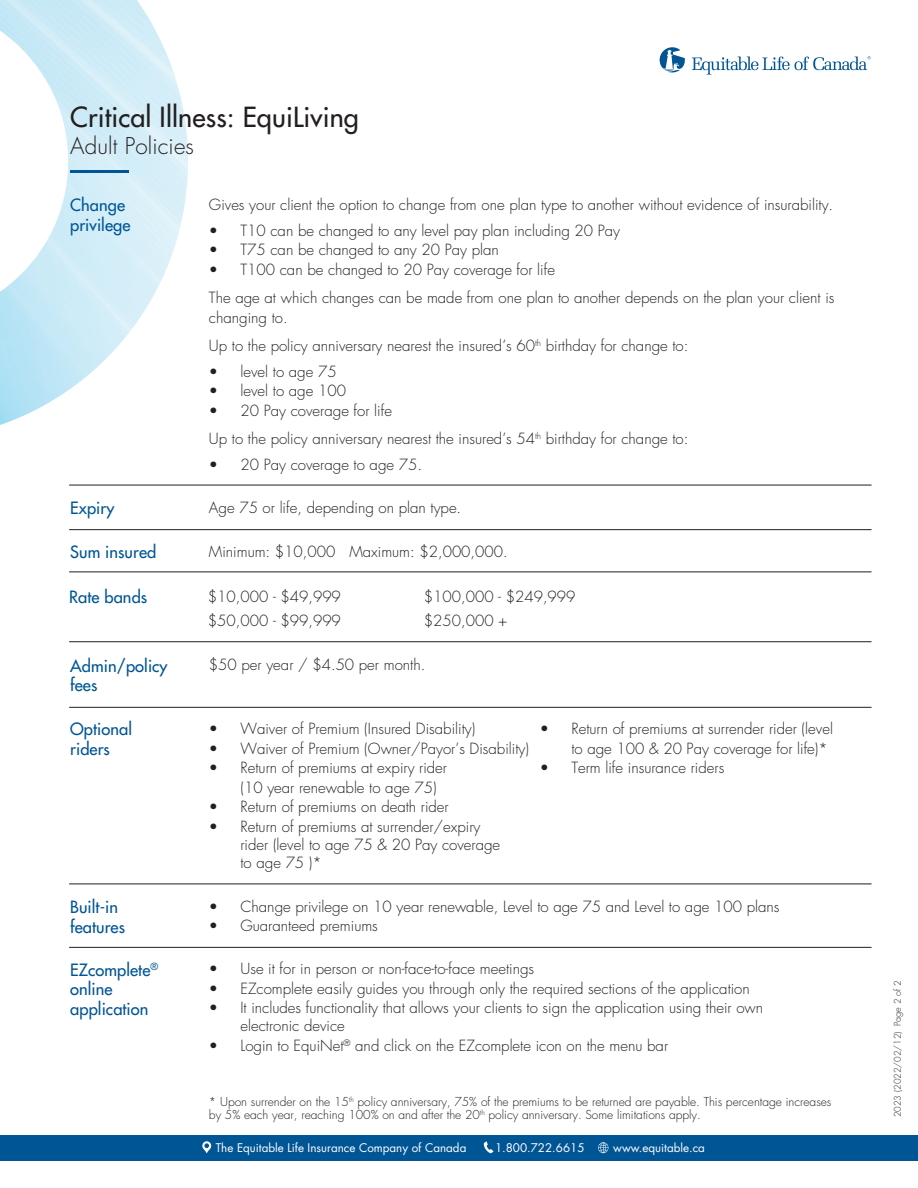
<style>
.page{position:relative;width:918px;height:1188px;background:#fff}
.page>*{position:absolute;margin:0;border:0;box-sizing:border-box;transform-origin:0 0}
.t1{font:500 27px "Futura Std";letter-spacing:.005em;color:#231f20}
.t2{font:300 22.5px "Futura Std";letter-spacing:.005em;color:#231f20}
.t3{font:500 16.5px/19.8px "Futura Std";letter-spacing:.005em;color:#005595}
.t4{font:300 15px/28.5px "Futura Std";color:#231f20}
.t5{font:300 12px/13.5px "Futura Std";color:#231f20}
.t6{font:11.7px "Futura Std";color:#fff}
.t7{font:300 9px "Futura Std";color:#231f20}
</style>
<div class="page">
<img style="left:0;top:0;width:188px;height:425px">
<hr style="left:70px;top:170px;width:59px;height:3px;background:#005595">
<svg style="left:659px;top:47px;width:26px;height:26px"></svg>
<svg style="left:692px;top:56px;width:179px;height:19px"></svg>
<hr style="left:69px;top:529px;width:803px;height:1px;background:#231f20">
<hr style="left:69px;top:572px;width:803px;height:1px;background:#231f20">
<hr style="left:69px;top:641px;width:803px;height:1px;background:#231f20">
<hr style="left:69px;top:707px;width:803px;height:1px;background:#231f20">
<hr style="left:69px;top:884px;width:803px;height:1px;background:#231f20">
<hr style="left:69px;top:947px;width:803px;height:1px;background:#231f20">
<hr style="left:69px;top:485px;width:803px;height:1px;background:#231f20">
<div style="left:0;top:1135px;width:918px;height:26px;background:#005595"></div>
<svg style="left:484px;top:1141px;width:9px;height:12px"></svg>
<svg style="left:202px;top:1141px;width:9px;height:12px"></svg>
<svg style="left:598px;top:1142px;width:10px;height:11px"></svg>
<h1 class="t1" style="left:70px;top:100px;width:290px">Critical Illness: EquiLiving</h1>
<h2 class="t2" style="left:70px;top:132px;width:125px">Adult Policies</h2>
<p class="t3" style="left:70px;top:195px;width:62px">Change privilege</p>
<p class="t3" style="left:70px;top:498px;width:46px">Expiry</p>
<p class="t3" style="left:70px;top:543px;width:88px">Sum insured</p>
<p class="t4" style="left:209px;top:191px;width:626px">Gives your client the option to change from one plan type to another without evidence of insurability.</p>
<p class="t4" style="left:209px;top:216px;width:413px">• T10 can be changed to any level pay plan including 20 Pay</p>
<p class="t4" style="left:209px;top:236px;width:291px">• T75 can be changed to any 20 Pay plan</p>
<p class="t4" style="left:209px;top:255px;width:627px">• T100 can be changed to 20 Pay coverage for life<br>The age at which changes can be made from one plan to another depends on the plan your client is</p>
<p class="t4" style="left:209px;top:303px;width:481px">changing to.<br>Up to the policy anniversary nearest the insured’s 60<sup>th</sup> birthday for change to:</p>
<p class="t4" style="left:209px;top:357px;width:129px">• level to age 75</p>
<p class="t4" style="left:209px;top:377px;width:139px">• level to age 100</p>
<p class="t4" style="left:209px;top:396px;width:481px">• 20 Pay coverage for life<br>Up to the policy anniversary nearest the insured’s 54<sup>th</sup> birthday for change to:</p>
<p class="t4" style="left:209px;top:450px;width:215px">• 20 Pay coverage to age 75.</p>
<p class="t4" style="left:209px;top:494px;width:254px">Age 75 or life, depending on plan type.</p>
<p class="t4" style="left:209px;top:538px;width:300px">Minimum: $10,000 Maximum: $2,000,000.</p>
<p class="t3" style="left:69px;top:588px;width:80px">Rate bands</p>
<p class="t4" style="left:208px;top:583px;width:135px">$10,000 - $49,999</p>
<p class="t4" style="left:424px;top:583px;width:153px">$100,000 - $249,999</p>
<p class="t4" style="left:208px;top:607px;width:135px">$50,000 - $99,999</p>
<p class="t4" style="left:424px;top:607px;width:85px">$250,000 +</p>
<p class="t3" style="left:70px;top:656px;width:99px">Admin/policy fees</p>
<p class="t3" style="left:70px;top:719px;width:63px">Optional riders</p>
<p class="t3" style="left:70px;top:897px;width:56px">Built-in features</p>
<p class="t3" style="left:70px;top:960px;width:89px">EZcomplete<sup>® </sup>online application</p>
<p class="t4" style="left:209px;top:651px;width:218px">$50 per year / $4.50 per month.</p>
<p class="t4" style="left:209px;top:715px;width:268px">• Waiver of Premium (Insured Disability)</p>
<p class="t4" style="left:209px;top:734px;width:322px">• Waiver of Premium (Owner/Payor’s Disability)</p>
<p class="t4" style="left:240px;top:758px;width:208px;line-height:19.5px;text-indent:-32px">• Return of premiums at expiry rider (10 year renewable to age 75)</p>
<p class="t4" style="left:209px;top:793px;width:241px">• Return of premiums on death rider</p>
<p class="t4" style="left:240px;top:818px;width:261px;line-height:18px;text-indent:-32px">• Return of premiums at surrender/expiry rider (level to age 75 &amp; 20 Pay coverage to age 75 )*</p>
<p class="t4" style="left:571px;top:719px;width:263px;line-height:19.5px;text-indent:-32px">• Return of premiums at surrender rider (level to age 100 &amp; 20 Pay coverage for life)*</p>
<p class="t4" style="left:540px;top:754px;width:186px">• Term life insurance riders</p>
<p class="t4" style="left:209px;top:893px;width:572px">• Change privilege on 10 year renewable, Level to age 75 and Level to age 100 plans</p>
<p class="t4" style="left:209px;top:912px;width:170px">• Guaranteed premiums</p>
<p class="t4" style="left:209px;top:955px;width:327px">• Use it for in person or non-face-to-face meetings</p>
<p class="t4" style="left:209px;top:975px;width:542px">• EZcomplete easily guides you through only the required sections of the application</p>
<p class="t4" style="left:240px;top:999px;width:524px;line-height:18px;text-indent:-32px">• It includes functionality that allows your clients to sign the application using their own electronic device</p>
<p class="t4" style="left:209px;top:1032px;width:461px">• Login to EquiNet<sup>®</sup> and click on the EZcomplete icon on the menu bar</p>
<p class="t5" style="left:209px;top:1095px;width:624px">* Upon surrender on the 15<sup>th</sup> policy anniversary, 75% of the premiums to be returned are payable. This percentage increases by 5% each year, reaching 100% on and after the 20<sup>th</sup> policy anniversary. Some limitations apply.</p>
<p class="t6" style="left:216px;top:1140px;width:252px">The Equitable Life Insurance Company of Canada</p>
<p class="t6" style="left:495px;top:1140px;width:91px">1.800.722.6615</p>
<p class="t6" style="left:613px;top:1140px;width:93px">www.equitable.ca</p>
<p class="t7" style="left:892px;top:1117px;width:138px;rotate:-90deg">2023 (2022/02/12) Page 2 of 2</p>
</div>
